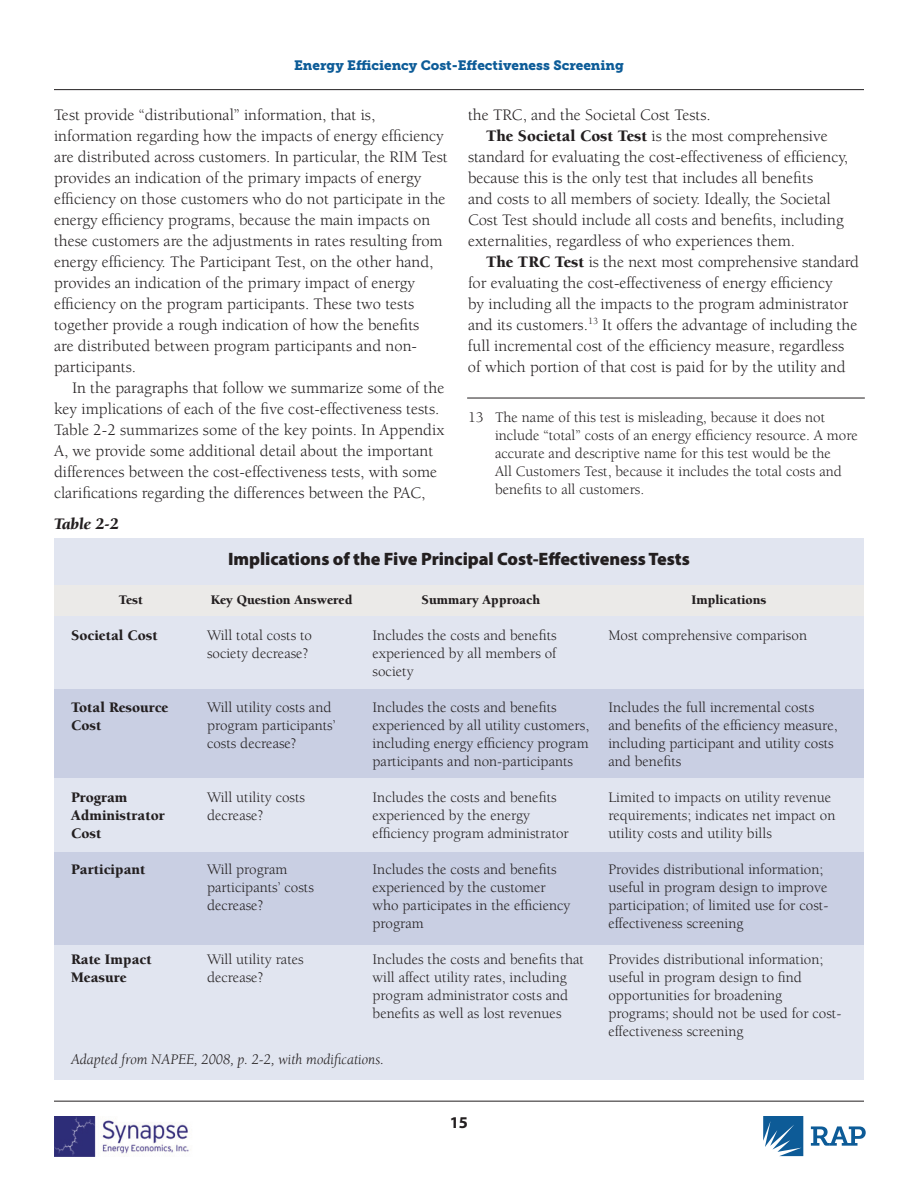
<style>
.page{position:relative;width:918px;height:1188px;background:#fff}
.page>*{position:absolute;margin:0;border:0;box-sizing:border-box;transform-origin:0 0}
.t1{font:900 18px "Myriad Pro";letter-spacing:-.005em;color:#231f20}
.t2{font:16.5px/21px "Berkeley Std";color:#231f20}
.t3{font:italic 900 16.5px "Berkeley Std";color:#231f20}
.t4{font:700 16.5px "Myriad Pro";color:#231f20}
.t5{font:15px/18px "Berkeley Std";color:#231f20}
.t6{font:900 15px/18px "Berkeley Std";color:#231f20}
.t7{font:italic 15px "Berkeley Std";color:#231f20}
.t8{font:900 13.5px "Berkeley Std";color:#231f20}
.t9{font:13.5px "Museo Slab 900";color:#0d5c98}
.s1{font-weight:900}
</style>
<div class="page">
<svg style="left:763px;top:1116px;width:40px;height:40px"></svg>
<svg style="left:811px;top:1126px;width:55px;height:20px"></svg>
<hr style="left:54px;top:1101px;width:810px;height:1px;background:#231f20">
<hr style="left:54px;top:89px;width:810px;height:1px;background:#231f20">
<img style="left:54px;top:1116px;width:135px;height:40px">
<div style="left:54px;top:539px;width:810px;height:541px;background:#e1e5f0"></div>
<hr style="left:467px;top:398px;width:398px;height:1px;background:#231f20">
<div style="left:54px;top:586px;width:810px;height:30px;background:#ebeae8"></div>
<div style="left:54px;top:690px;width:810px;height:88px;background:#c9cfe3"></div>
<div style="left:54px;top:852px;width:810px;height:93px;background:#c9cfe3"></div>
<p class="t9" style="left:294px;top:57px;width:331px">Energy Efficiency Cost-Effectiveness Screening</p>
<p class="t2" style="left:54px;top:104px;width:395px">Test provide “distributional” information, that is, information regarding how the impacts of energy efficiency are distributed across customers. In particular, the RIM Test provides an indication of the primary impacts of energy efficiency on those customers who do not participate in the energy efficiency programs, because the main impacts on these customers are the adjustments in rates resulting from energy efficiency. The Participant Test, on the other hand, provides an indication of the primary impact of energy efficiency on the program participants. These two tests together provide a rough indication of how the benefits<br>are distributed between program participants and non&shy;participants.</p>
<p class="t2" style="left:54px;top:377px;width:392px;text-indent:18px">In the paragraphs that follow we summarize some of the key implications of each of the five cost-effectiveness tests.<br>Table 2-2 summarizes some of the key points. In Appendix A, we provide some additional detail about the important differences between the cost-effectiveness tests, with some clarifications regarding the differences between the PAC,</p>
<p class="t2" style="left:468px;top:104px;width:244px">the TRC, and the Societal Cost Tests.</p>
<p class="t2" style="left:486px;top:125px;width:343px"><span class="s1">The Societal Cost Test</span> is the most comprehensive</p>
<p class="t2" style="left:468px;top:146px;width:382px">standard for evaluating the cost-effectiveness of efficiency,</p>
<p class="t2" style="left:468px;top:167px;width:347px">because this is the only test that includes all benefits</p>
<p class="t2" style="left:468px;top:188px;width:364px">and costs to all members of society. Ideally, the Societal</p>
<p class="t2" style="left:468px;top:209px;width:377px">Cost Test should include all costs and benefits, including</p>
<p class="t2" style="left:468px;top:230px;width:329px">externalities, regardless of who experiences them.</p>
<p class="t2" style="left:486px;top:251px;width:375px"><span class="s1">The TRC Test</span> is the next most comprehensive standard</p>
<p class="t2" style="left:468px;top:272px;width:366px">for evaluating the cost-effectiveness of energy efficiency</p>
<p class="t2" style="left:468px;top:293px;width:382px">by including all the impacts to the program administrator</p>
<p class="t2" style="left:468px;top:314px;width:391px">and its customers.<sup>13</sup> It offers the advantage of including the</p>
<p class="t2" style="left:468px;top:335px;width:378px">full incremental cost of the efficiency measure, regardless</p>
<p class="t2" style="left:468px;top:356px;width:379px">of which portion of that cost is paid for by the utility and</p>
<p class="t5" style="left:495px;top:409px;width:364px;text-indent:-27px">13 The name of this test is misleading, because it does not include “total” costs of an energy efficiency resource. A more accurate and descriptive name for this test would be the<br>All Customers Test, because it includes the total costs and benefits to all customers.</p>
<p class="t3" style="left:54px;top:515px;width:66px">Table 2-2</p>
<p class="t8" style="left:119px;top:593px;width:26px">Test</p>
<p class="t6" style="left:71px;top:627px;width:88px">Societal Cost</p>
<p class="t6" style="left:71px;top:699px;width:99px">Total Resource<br>Cost</p>
<p class="t6" style="left:71px;top:789px;width:95px">Program<br>Administrator<br>Cost</p>
<p class="t6" style="left:71px;top:861px;width:76px">Participant</p>
<p class="t6" style="left:71px;top:951px;width:82px">Rate Impact<br>Measure</p>
<p class="t1" style="left:228px;top:549px;width:463px">Implications of the Five Principal Cost-Effectiveness Tests</p>
<p class="t8" style="left:211px;top:593px;width:143px">Key Question Answered</p>
<p class="t5" style="left:207px;top:627px;width:107px">Will total costs to society decrease?</p>
<p class="t5" style="left:207px;top:699px;width:130px">Will utility costs and program participants’ costs decrease?</p>
<p class="t5" style="left:207px;top:789px;width:100px">Will utility costs decrease?</p>
<p class="t5" style="left:207px;top:861px;width:108px">Will program participants’ costs decrease?</p>
<p class="t5" style="left:207px;top:951px;width:98px">Will utility rates decrease?</p>
<p class="t8" style="left:422px;top:593px;width:120px">Summary Approach</p>
<p class="t5" style="left:373px;top:627px;width:186px;text-align:justify">Includes the costs and benefits experienced by all members of society</p>
<p class="t5" style="left:373px;top:699px;width:218px">Includes the costs and benefits experienced by all utility customers, including energy efficiency program participants and non-participants</p>
<p class="t5" style="left:373px;top:789px;width:198px">Includes the costs and benefits experienced by the energy efficiency program administrator</p>
<p class="t5" style="left:373px;top:861px;width:199px">Includes the costs and benefits experienced by the customer who participates in the efficiency program</p>
<p class="t5" style="left:373px;top:951px;width:213px">Includes the costs and benefits that will affect utility rates, including program administrator costs and benefits as well as lost revenues</p>
<p class="t8" style="left:691px;top:593px;width:77px">Implications</p>
<p class="t5" style="left:608px;top:627px;width:200px">Most comprehensive comparison</p>
<p class="t5" style="left:608px;top:699px;width:231px">Includes the full incremental costs and benefits of the efficiency measure, including participant and utility costs and benefits</p>
<p class="t5" style="left:608px;top:789px;width:229px">Limited to impacts on utility revenue requirements; indicates net impact on utility costs and utility bills</p>
<p class="t5" style="left:608px;top:861px;width:221px">Provides distributional information; useful in program design to improve participation; of limited use for cost&shy;effectiveness screening</p>
<p class="t5" style="left:608px;top:951px;width:234px">Provides distributional information; useful in program design to find opportunities for broadening programs; should not be used for cost&shy;effectiveness screening</p>
<p class="t7" style="left:71px;top:1051px;width:314px">Adapted from NAPEE, 2008, p. 2-2, with modifications.</p>
<p class="t4" style="left:450px;top:1114px;width:20px">15</p>
</div>
